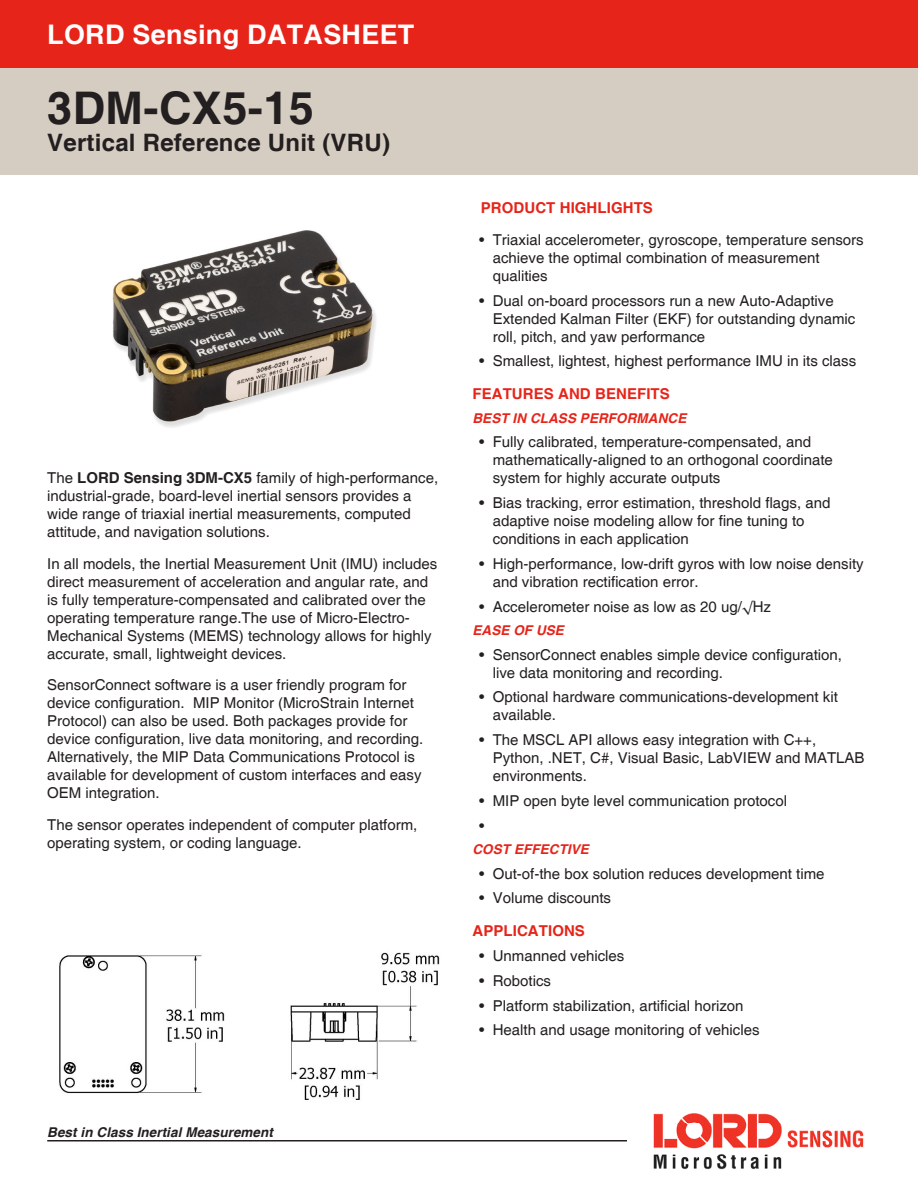
<style>
.page{position:relative;width:918px;height:1188px;background:#fff}
.page>*{position:absolute;margin:0;border:0;box-sizing:border-box;transform-origin:0 0}
.Product_Name_Page_1{font:700 45px "Helvetica";letter-spacing:.01em;color:#231f20}
.Headline{font:700 27px "Helvetica";letter-spacing:.01em;color:#fff}
.Product_Name_2_Page{font:700 24px "Helvetica";letter-spacing:.01em;color:#231f20}
.Body{font:15px/18px "Helvetica";color:#231f20}
.BodyHeading{font:700 15px "Helvetica";letter-spacing:.005em;color:#e72419}
.Body-2{font:700 15px "Helvetica";letter-spacing:.005em;color:#e72419}
.BodyHeading_2{font:italic 700 13.5px "Helvetica";letter-spacing:.005em;color:#e72419}
.Page_One_Bottom_Tag{font:italic 700 13.5px "Helvetica";letter-spacing:.005em;color:#231f20}
.s1{font-weight:700}
</style>
<div class="page">
<div style="left:0;top:68px;width:918px;height:108px;background:#d6cdc2"></div>
<div style="left:0;top:0;width:918px;height:68px;background:#e72419"></div>
<hr style="left:47px;top:1140px;width:581px;height:2px;background:#231f20">
<img style="left:653px;top:1113px;width:211px;height:57px">
<img style="left:112px;top:230px;width:264px;height:198px">
<img style="left:59px;top:952px;width:381px;height:148px">
<p class="Headline" style="left:47px;top:18px;width:369px">LORD Sensing DATASHEET</p>
<p class="Product_Name_Page_1" style="left:47px;top:81px;width:268px">3DM-CX5-15</p>
<p class="Product_Name_2_Page" style="left:47px;top:128px;width:344px">Vertical Reference Unit (VRU)</p>
<p class="Body" style="left:47px;top:470px;width:392px">The <span class="s1">LORD Sensing 3DM-CX5</span> family of high-performance, industrial-grade, board-level inertial sensors provides a wide range of triaxial inertial measurements, computed attitude, and navigation solutions.</p>
<p class="Body" style="left:47px;top:555px;width:392px">In all models, the Inertial Measurement Unit (IMU) includes direct measurement of acceleration and angular rate, and is fully temperature-compensated and calibrated over the operating temperature range.The use of Micro-Electro-Mechanical Systems (MEMS) technology allows for highly accurate, small, lightweight devices.</p>
<p class="Body" style="left:47px;top:677px;width:378px">SensorConnect software is a user friendly program for device configuration. MIP Monitor (MicroStrain Internet Protocol) can also be used. Both packages provide for device configuration, live data monitoring, and recording.<br>Alternatively, the MIP Data Communications Protocol is available for development of custom interfaces and easy OEM integration.</p>
<p class="Body" style="left:47px;top:816px;width:372px">The sensor operates independent of computer platform, operating system, or coding language.</p>
<p class="Page_One_Bottom_Tag" style="left:47px;top:1124px;width:227px">Best in Class Inertial Measurement</p>
<p class="Body-2" style="left:481px;top:199px;width:174px">PRODUCT HIGHLIGHTS</p>
<p class="Body" style="left:493px;top:231px;width:372px;text-indent:-14px">• Triaxial accelerometer, gyroscope, temperature sensors achieve the optimal combination of measurement qualities</p>
<p class="Body" style="left:493px;top:292px;width:364px;text-indent:-14px">• Dual on-board processors run a new Auto-Adaptive<br>Extended Kalman Filter (EKF) for outstanding dynamic roll, pitch, and yaw performance</p>
<p class="Body" style="left:479px;top:353px;width:378px">• Smallest, lightest, highest performance IMU in its class</p>
<p class="BodyHeading" style="left:472px;top:385px;width:199px">FEATURES AND BENEFITS</p>
<p class="BodyHeading_2" style="left:472px;top:410px;width:215px">BEST IN CLASS PERFORMANCE</p>
<p class="Body" style="left:493px;top:434px;width:342px;text-indent:-14px">• Fully calibrated, temperature-compensated, and mathematically-aligned to an orthogonal coordinate system for highly accurate outputs</p>
<p class="Body" style="left:493px;top:494px;width:339px;text-indent:-14px">• Bias tracking, error estimation, threshold flags, and adaptive noise modeling allow for fine tuning to conditions in each application</p>
<p class="Body" style="left:493px;top:555px;width:372px;text-indent:-14px">• High-performance, low-drift gyros with low noise density and vibration rectification error.</p>
<p class="Body" style="left:479px;top:598px;width:293px">• Accelerometer noise as low as 20 ug/√Hz</p>
<p class="BodyHeading_2" style="left:472px;top:622px;width:93px">EASE OF USE</p>
<p class="Body" style="left:493px;top:646px;width:351px;text-indent:-14px">• SensorConnect enables simple device configuration, live data monitoring and recording.</p>
<p class="Body" style="left:493px;top:689px;width:347px;text-indent:-14px">• Optional hardware communications-development kit available.</p>
<p class="Body" style="left:493px;top:731px;width:373px;text-indent:-14px">• The MSCL API allows easy integration with C++,<br>Python, .NET, C#, Visual Basic, LabVIEW and MATLAB environments.</p>
<p class="Body" style="left:479px;top:792px;width:309px">• MIP open byte level communication protocol</p>
<p class="Body" style="left:479px;top:817px;width:7px">•</p>
<p class="BodyHeading_2" style="left:472px;top:841px;width:118px">COST EFFECTIVE</p>
<p class="Body" style="left:479px;top:865px;width:347px">• Out-of-the box solution reduces development time</p>
<p class="Body" style="left:479px;top:890px;width:133px">• Volume discounts</p>
<p class="BodyHeading" style="left:472px;top:922px;width:114px">APPLICATIONS</p>
<p class="Body" style="left:479px;top:947px;width:147px">• Unmanned vehicles</p>
<p class="Body" style="left:479px;top:972px;width:73px">• Robotics</p>
<p class="Body" style="left:479px;top:997px;width:266px">• Platform stabilization, artificial horizon</p>
<p class="Body" style="left:479px;top:1022px;width:282px">• Health and usage monitoring of vehicles</p>
</div>
